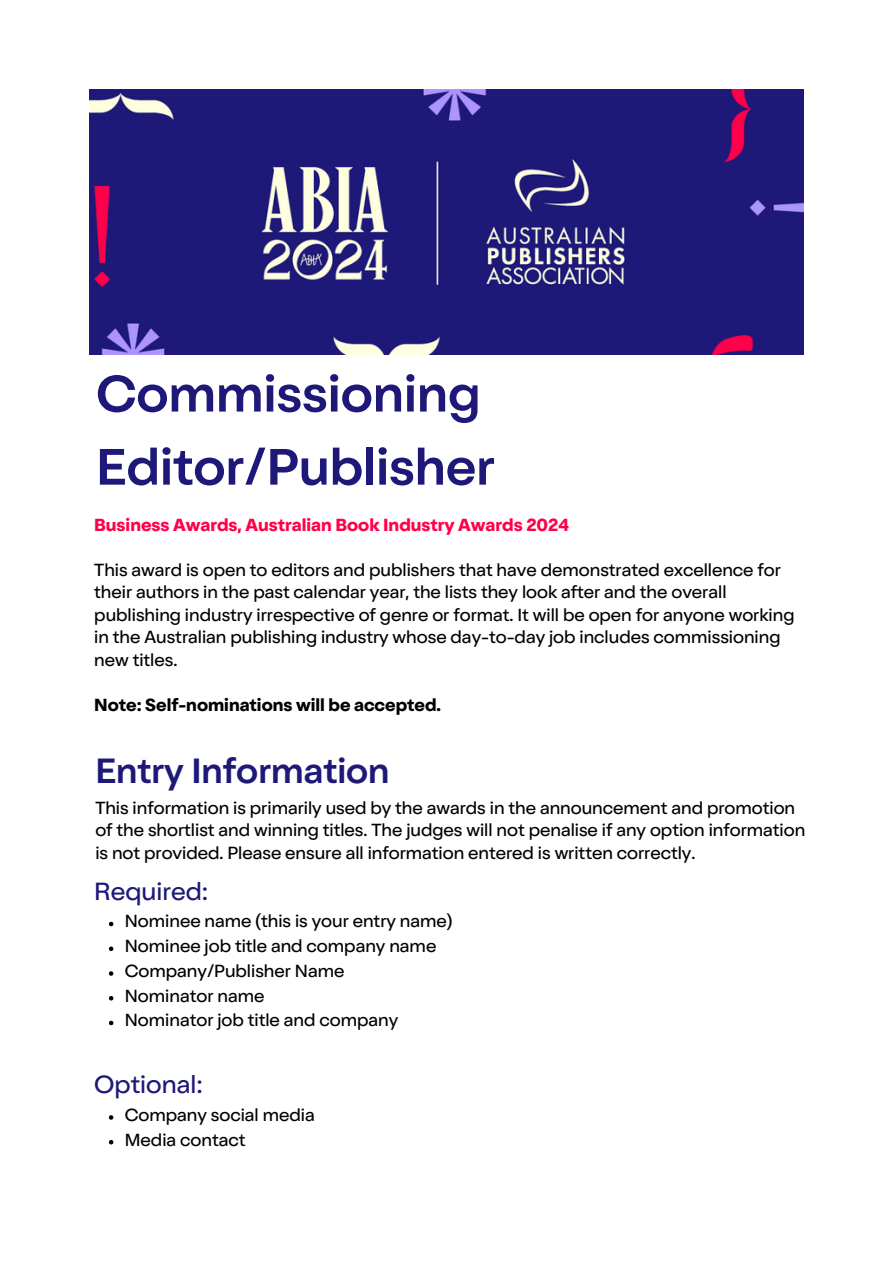
<style>
.page{position:relative;width:893px;height:1264px;background:#fff}
.page>*{position:absolute;margin:0;border:0;box-sizing:border-box;transform-origin:0 0}
.t1{font:500 52.5px/73.1px "Oldschool Grotesk";color:#1e1978}
.t2{font:500 36px "Oldschool Grotesk";color:#1e1978}
.t3{font:25.5px "Oldschool Grotesk";color:#1e1978}
.t4{font:18px/22.5px "Oldschool Grotesk";color:#000}
.t5{font:700 18px "Oldschool Grotesk";color:#ff004b}
.t6{font:700 18px "Oldschool Grotesk";color:#000}
</style>
<div class="page">
<img style="left:89px;top:89px;width:714px;height:265px">
<svg style="left:109px;top:921px;width:4px;height:5px"></svg>
<svg style="left:109px;top:946px;width:4px;height:5px"></svg>
<svg style="left:109px;top:971px;width:4px;height:4px"></svg>
<svg style="left:109px;top:996px;width:4px;height:4px"></svg>
<svg style="left:109px;top:1020px;width:4px;height:5px"></svg>
<svg style="left:109px;top:1115px;width:4px;height:4px"></svg>
<svg style="left:109px;top:1140px;width:4px;height:4px"></svg>
<p class="t1" style="left:96px;top:364px;width:400px">Commissioning<br>Editor/Publisher</p>
<p class="t5" style="left:94px;top:518px;width:476px">Business Awards, Australian Book Industry Awards 2024</p>
<p class="t4" style="left:94px;top:560px;width:701px">This award is open to editors and publishers that have demonstrated excellence for their authors in the past calendar year, the lists they look after and the overall publishing industry irrespective of genre or format. It will be open for anyone working in the Australian publishing industry whose day-to-day job includes commissioning new titles.</p>
<p class="t6" style="left:94px;top:698px;width:348px">Note: Self-nominations will be accepted.</p>
<p class="t2" style="left:95px;top:758px;width:296px">Entry Information</p>
<p class="t4" style="left:95px;top:798px;width:711px">This information is primarily used by the awards in the announcement and promotion of the shortlist and winning titles. The judges will not penalise if any option information is not provided. Please ensure all information entered is written correctly.</p>
<p class="t3" style="left:94px;top:882px;width:116px">Required:</p>
<p class="t4" style="left:125px;top:912px;width:329px">Nominee name (this is your entry name)</p>
<p class="t4" style="left:125px;top:937px;width:313px">Nominee job title and company name</p>
<p class="t4" style="left:125px;top:961px;width:221px">Company/Publisher Name</p>
<p class="t4" style="left:125px;top:986px;width:141px">Nominator name</p>
<p class="t4" style="left:125px;top:1011px;width:275px">Nominator job title and company</p>
<p class="t3" style="left:94px;top:1074px;width:110px">Optional:</p>
<p class="t4" style="left:125px;top:1105px;width:191px">Company social media</p>
<p class="t4" style="left:125px;top:1130px;width:122px">Media contact</p>
</div>
